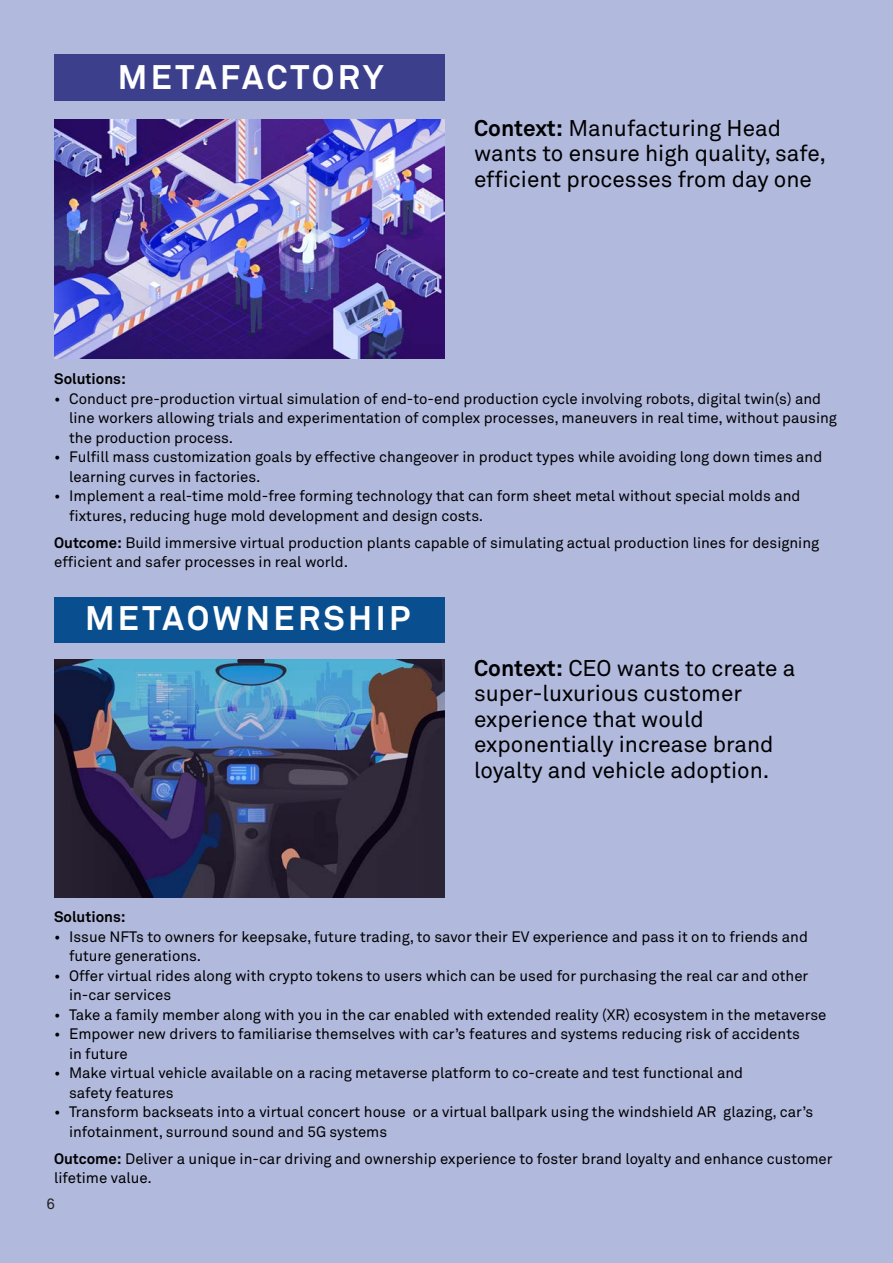
<style>
.page{position:relative;width:893px;height:1263px;background:#b1b9dd}
.page>*{position:absolute;margin:0;border:0;box-sizing:border-box;transform-origin:0 0}
.t1{font:700 33.75px "Wipro Akkurat";letter-spacing:.1em;color:#fff}
.t2{font:22.5px/25.5px "Wipro Akkurat";color:#000}
.t3{font:15px/19.5px "Wipro Akkurat";color:#000}
.t4{font:700 15px "Wipro Akkurat";color:#000}
.t5{font:15px "Wipro Akkurat";color:#231f20}
.s1{font-weight:700}
</style>
<div class="page">
<img style="left:54px;top:119px;width:390px;height:239px">
<div style="left:54px;top:54px;width:390px;height:46px;background:#3c408c"></div>
<img style="left:54px;top:660px;width:390px;height:238px">
<div style="left:54px;top:597px;width:390px;height:46px;background:#094e8f"></div>
<h1 class="t1" style="left:118px;top:57px;width:267px">METAFACTORY</h1>
<h2 class="t2" style="left:474px;top:115px;width:353px"><span class="s1">Context:</span> Manufacturing Head wants to ensure high quality, safe, efficient processes from day one</h2>
<p class="t4" style="left:54px;top:370px;width:73px">Solutions:</p>
<p class="t3" style="left:69px;top:389px;width:769px;text-indent:-15px">• Conduct pre-production virtual simulation of end-to-end production cycle involving robots, digital twin(s) and line workers allowing trials and experimentation of complex processes, maneuvers in real time, without pausing the production process.</p>
<p class="t3" style="left:69px;top:447px;width:755px;text-indent:-15px">• Fulfill mass customization goals by effective changeover in product types while avoiding long down times and learning curves in factories.</p>
<p class="t3" style="left:69px;top:486px;width:733px;text-indent:-15px">• Implement a real-time mold-free forming technology that can form sheet metal without special molds and fixtures, reducing huge mold development and design costs.</p>
<p class="t3" style="left:54px;top:533px;width:767px"><span class="s1">Outcome:</span> Build immersive virtual production plants capable of simulating actual production lines for designing efficient and safer processes in real world.</p>
<h1 class="t1" style="left:85px;top:598px;width:327px">METAOWNERSHIP</h1>
<h2 class="t2" style="left:474px;top:655px;width:323px"><span class="s1">Context:</span> CEO wants to create a super-luxurious customer experience that would exponentially increase brand loyalty and vehicle adoption.</h2>
<p class="t4" style="left:54px;top:908px;width:73px">Solutions:</p>
<p class="t3" style="left:69px;top:927px;width:740px;text-indent:-15px">• Issue NFTs to owners for keepsake, future trading, to savor their EV experience and pass it on to friends and future generations.</p>
<p class="t3" style="left:69px;top:966px;width:741px;text-indent:-15px">• Offer virtual rides along with crypto tokens to users which can be used for purchasing the real car and other in-car services</p>
<p class="t3" style="left:54px;top:1005px;width:774px">• Take a family member along with you in the car enabled with extended reality (XR) ecosystem in the metaverse</p>
<p class="t3" style="left:69px;top:1024px;width:732px;text-indent:-15px">• Empower new drivers to familiarise themselves with car’s features and systems reducing risk of accidents in future</p>
<p class="t3" style="left:69px;top:1063px;width:676px;text-indent:-15px">• Make virtual vehicle available on a racing metaverse platform to co-create and test functional and safety features</p>
<p class="t3" style="left:69px;top:1102px;width:746px;text-indent:-15px">• Transform backseats into a virtual concert house or a virtual ballpark using the windshield AR glazing, car’s infotainment, surround sound and 5G systems</p>
<p class="t3" style="left:54px;top:1149px;width:780px"><span class="s1">Outcome:</span> Deliver a unique in-car driving and ownership experience to foster brand loyalty and enhance customer lifetime value.</p>
<p class="t5" style="left:46px;top:1195px;width:10px">6</p>
</div>
